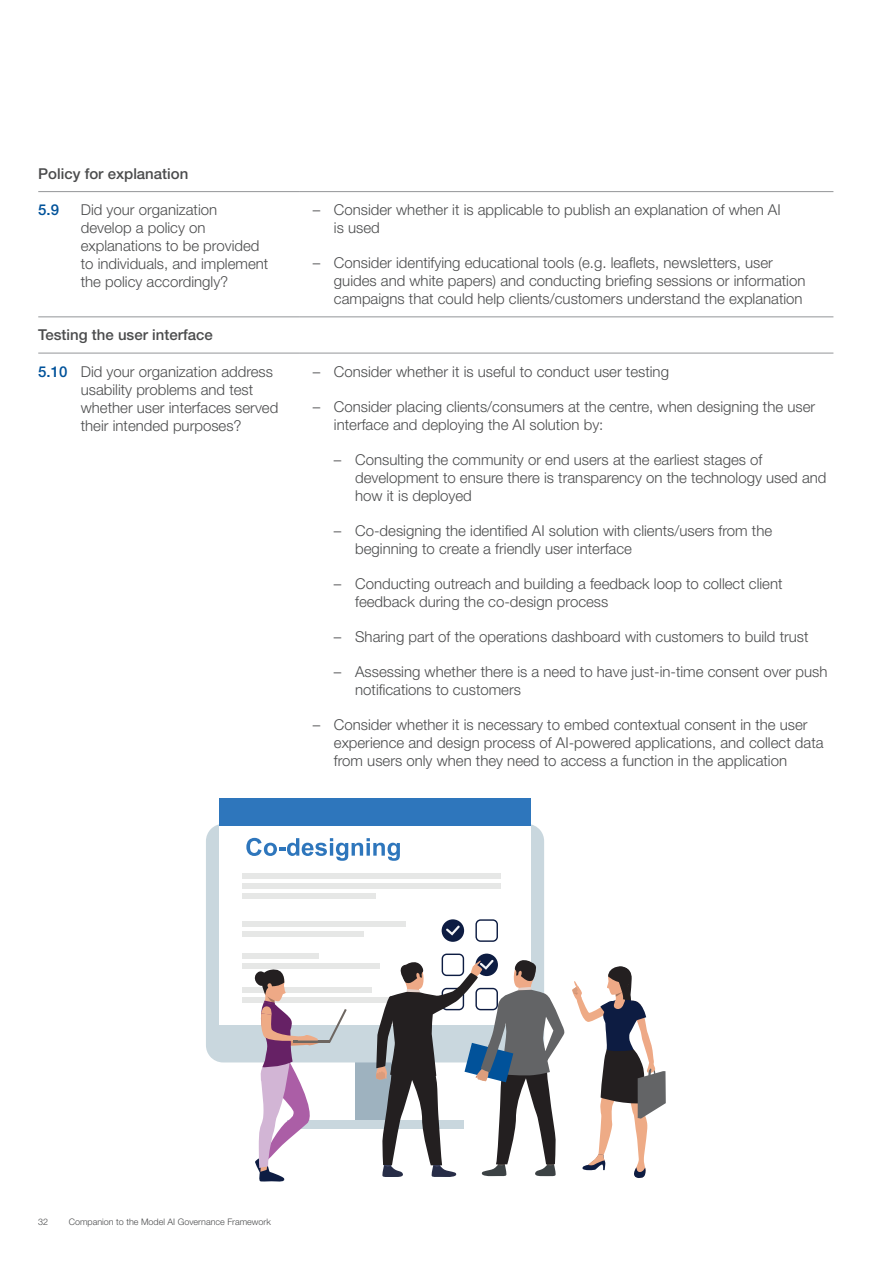
<style>
.page{position:relative;width:893px;height:1263px;background:#fff}
.page>*{position:absolute;margin:0;border:0;box-sizing:border-box;transform-origin:0 0}
.t1{font:300 15px/18px "Helvetica Neue LT Pro";color:#4b4c4d}
.t2{font:500 15px "Helvetica Neue LT Pro";color:#4b4c4d}
.t3{font:500 15px "Helvetica Neue LT Pro";color:#01529a}
.t4{font:300 9px "Helvetica Neue LT Pro";color:#4b4c4d}
.s1{font-weight:500;color:#01529a}
</style>
<div class="page">
<hr style="left:38px;top:191px;width:262px;height:1px;background:#939598">
<hr style="left:300px;top:191px;width:533px;height:1px;background:#939598">
<hr style="left:38px;top:316px;width:262px;height:1px;background:#939598">
<hr style="left:300px;top:316px;width:533px;height:1px;background:#939598">
<hr style="left:38px;top:353px;width:262px;height:1px;background:#939598">
<hr style="left:300px;top:353px;width:533px;height:1px;background:#939598">
<svg style="left:206px;top:824px;width:338px;height:231px;fill:#c9d7de"></svg>
<div style="left:219px;top:798px;width:312px;height:227px;background:#fff"></div>
<div style="left:219px;top:798px;width:312px;height:28px;background:#2e76bc"></div>
<div style="left:242px;top:873px;width:258px;height:6px;background:#e6e7e6"></div>
<svg style="left:209px;top:876px;width:356px;height:306px"></svg>
<svg style="left:572px;top:966px;width:94px;height:212px"></svg>
<svg style="left:246px;top:838px;width:154px;height:23px"></svg>
<p class="t2" style="left:38px;top:164px;width:152px">Policy for explanation</p>
<p class="t3" style="left:38px;top:201px;width:22px">5.9</p>
<p class="t1" style="left:81px;top:200px;width:189px">Did your organization develop a policy on explanations to be provided to individuals, and implement the policy accordingly?</p>
<p class="t1" style="left:334px;top:200px;width:448px;text-indent:-21px">– Consider whether it is applicable to publish an explanation of when AI is used</p>
<p class="t1" style="left:334px;top:253px;width:473px;text-indent:-21px">– Consider identifying educational tools (e.g. leaflets, newsletters, user guides and white papers) and conducting briefing sessions or information campaigns that could help clients/customers understand the explanation</p>
<p class="t2" style="left:38px;top:326px;width:176px">Testing the user interface</p>
<p class="t1" style="left:81px;top:362px;width:199px;text-indent:-43px"><span class="s1">5.10</span> Did your organization address usability problems and test whether user interfaces served their intended purposes?</p>
<p class="t1" style="left:313px;top:362px;width:358px">– Consider whether it is useful to conduct user testing</p>
<p class="t1" style="left:334px;top:397px;width:483px;text-indent:-21px">– Consider placing clients/consumers at the centre, when designing the user interface and deploying the AI solution by:</p>
<p class="t1" style="left:355px;top:450px;width:473px;text-indent:-21px">– Consulting the community or end users at the earliest stages of development to ensure there is transparency on the technology used and how it is deployed</p>
<p class="t1" style="left:355px;top:521px;width:418px;text-indent:-21px">– Co-designing the identified AI solution with clients/users from the beginning to create a friendly user interface</p>
<p class="t1" style="left:355px;top:574px;width:429px;text-indent:-21px">– Conducting outreach and building a feedback loop to collect client feedback during the co-design process</p>
<p class="t1" style="left:334px;top:627px;width:476px">– Sharing part of the operations dashboard with customers to build trust</p>
<p class="t1" style="left:355px;top:662px;width:474px;text-indent:-21px">– Assessing whether there is a need to have just-in-time consent over push notifications to customers</p>
<p class="t1" style="left:334px;top:715px;width:491px;text-indent:-21px">– Consider whether it is necessary to embed contextual consent in the user experience and design process of AI-powered applications, and collect data from users only when they need to access a function in the application</p>
<p class="t4" style="left:38px;top:1216px;width:12px">32</p>
<p class="t4" style="left:69px;top:1216px;width:204px">Companion to the Model AI Governance Framework</p>
</div>
